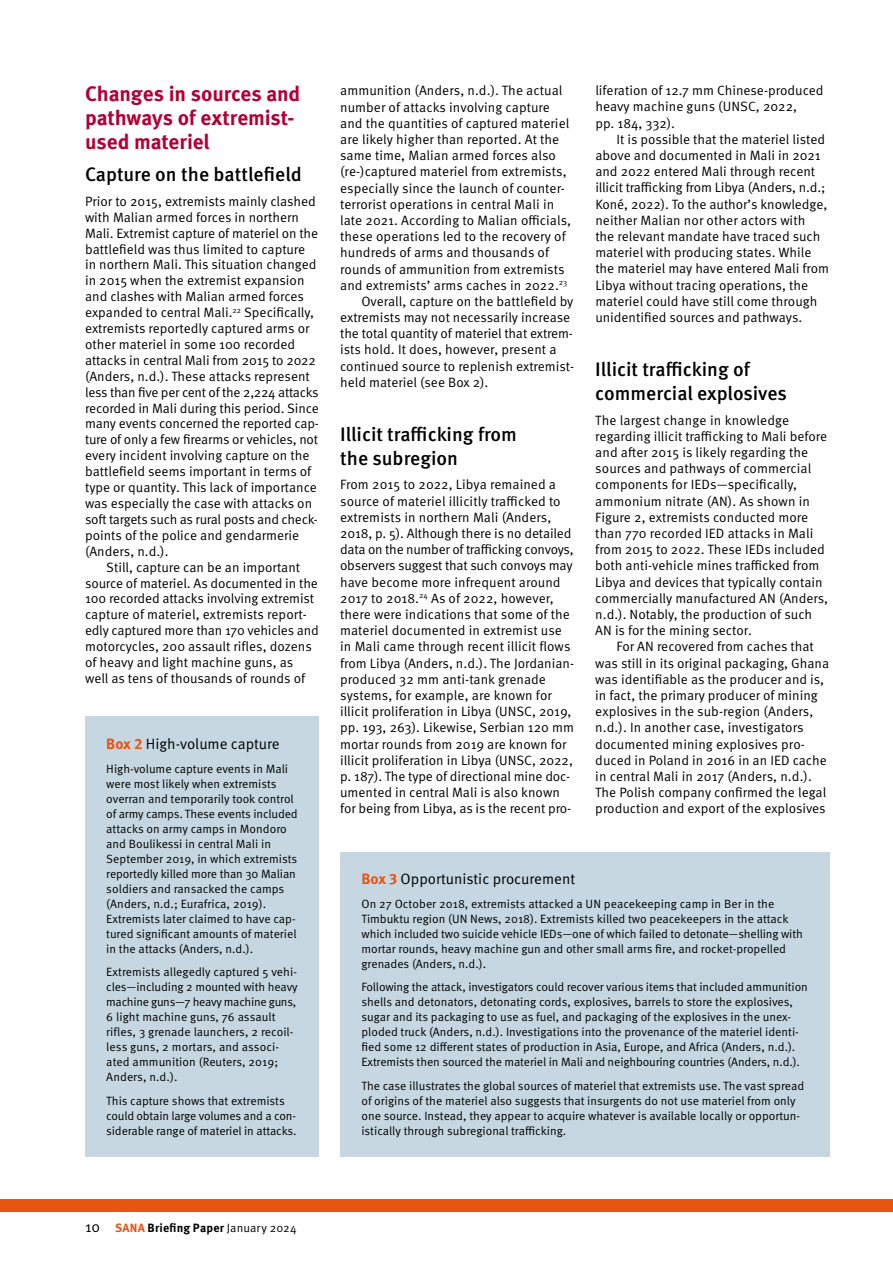
<style>
.page{position:relative;width:893px;height:1263px;background:#fff}
.page>*{position:absolute;margin:0;border:0;box-sizing:border-box;transform-origin:0 0}
.t1{font:700 21px/24px "Meta Pro";letter-spacing:-.005em;color:#b10035}
.t2{font:500 19.5px/24px "Meta Pro";color:#000}
.t3{font:15px "Meta Pro Norm";color:#000}
.t4{font:13.5px/16.2px "Meta Pro Norm";color:#000}
.t5{font:12px/15px "Meta Pro Norm";letter-spacing:-.005em;color:#000}
.t6{font:700 12px "Meta Pro";letter-spacing:.02em;color:#000}
.s1{font-family:"Meta Pro";font-weight:700;color:#e85412}
.s2{font-family:"Meta Pro Norm";font-weight:400;font-size:15px}
.s3{color:#e85412}
.s4{font-family:"Meta Pro Norm";font-weight:400}
</style>
<div class="page">
<div style="left:0;top:1199px;width:893px;height:13px;background:#e85412"></div>
<div style="left:85px;top:716px;width:234px;height:441px;background:#c6d7e1"></div>
<div style="left:340px;top:852px;width:489px;height:305px;background:#c6d7e1"></div>
<h1 class="t1" style="left:85px;top:80px;width:217px">Changes in sources and pathways of extremist&shy;used materiel</h1>
<h2 class="t2" style="left:85px;top:161px;width:218px">Capture on the battlefield</h2>
<p class="t4" style="left:85px;top:192px;width:235px">Prior to 2015, extremists mainly clashed with Malian armed forces in northern Mali. Extremist capture of materiel on the battlefield was thus limited to capture in northern Mali. This situation changed in 2015 when the extremist expansion and clashes with Malian armed forces expanded to central Mali.<sup>22</sup> Specifically, extremists reportedly captured arms or other materiel in some 100 recorded attacks in central Mali from 2015 to 2022 (Anders, n.d.). These attacks represent less than five per cent of the 2,224 attacks recorded in Mali during this period. Since many events concerned the reported cap&shy;ture of only a few firearms or vehicles, not every incident involving capture on the battlefield seems important in terms of type or quantity. This lack of importance was especially the case with attacks on soft targets such as rural posts and check&shy;points of the police and gendarmerie (Anders, n.d.).</p>
<p class="t4" style="left:85px;top:558px;width:235px;text-indent:21px">Still, capture can be an important source of materiel. As documented in the 100 recorded attacks involving extremist capture of materiel, extremists report&shy;edly captured more than 170 vehicles and motorcycles, 200 assault rifles, dozens of heavy and light machine guns, as well as tens of thousands of rounds of</p>
<p class="t3" style="left:106px;top:732px;width:175px"><span class="s1">Box 2</span> High-volume capture</p>
<p class="t5" style="left:106px;top:760px;width:193px">High-volume capture events in Mali were most likely when extremists overran and temporarily took control of army camps. These events included attacks on army camps in Mondoro and Boulikessi in central Mali in September 2019, in which extremists reportedly killed more than 30 Malian soldiers and ransacked the camps (Anders, n.d.; Eurafrica, 2019).<br>Extremists later claimed to have cap&shy;tured significant amounts of materiel in the attacks (Anders, n.d.).</p>
<p class="t5" style="left:106px;top:964px;width:193px">Extremists allegedly captured 5 vehi&shy;cles—including 2 mounted with heavy machine guns—7 heavy machine guns,<br>6 light machine guns, 76 assault rifles, 3 grenade launchers, 2 recoil&shy;less guns, 2 mortars, and associ&shy;ated ammunition (Reuters, 2019;<br>Anders, n.d.).</p>
<p class="t5" style="left:106px;top:1092px;width:192px">This capture shows that extremists could obtain large volumes and a con&shy;siderable range of materiel in attacks.</p>
<p class="t4" style="left:340px;top:82px;width:224px">ammunition (Anders, n.d.). The actual</p>
<p class="t4" style="left:340px;top:98px;width:211px">number of attacks involving capture</p>
<p class="t4" style="left:340px;top:114px;width:231px">and the quantities of captured materiel</p>
<p class="t4" style="left:340px;top:130px;width:221px">are likely higher than reported. At the</p>
<p class="t4" style="left:340px;top:146px;width:217px">same time, Malian armed forces also</p>
<p class="t4" style="left:340px;top:163px;width:228px">(re-)captured materiel from extremists,</p>
<p class="t4" style="left:340px;top:179px;width:226px">especially since the launch of counter-</p>
<p class="t4" style="left:340px;top:195px;width:216px">terrorist operations in central Mali in</p>
<p class="t4" style="left:340px;top:211px;width:233px">late 2021. According to Malian officials,</p>
<p class="t4" style="left:340px;top:227px;width:227px">these operations led to the recovery of</p>
<p class="t4" style="left:340px;top:244px;width:210px">hundreds of arms and thousands of</p>
<p class="t4" style="left:340px;top:260px;width:226px">rounds of ammunition from extremists</p>
<p class="t4" style="left:340px;top:276px;width:229px">and extremists’ arms caches in 2022.<sup>23</sup></p>
<p class="t4" style="left:361px;top:292px;width:214px">Overall, capture on the battlefield by</p>
<p class="t4" style="left:340px;top:308px;width:232px">extremists may not necessarily increase</p>
<p class="t4" style="left:340px;top:325px;width:234px">the total quantity of materiel that extrem-</p>
<p class="t4" style="left:340px;top:341px;width:218px">ists hold. It does, however, present a</p>
<p class="t4" style="left:340px;top:357px;width:235px">continued source to replenish extremist-</p>
<p class="t4" style="left:340px;top:373px;width:150px">held materiel (see Box 2).</p>
<h2 class="t2" style="left:340px;top:421px;width:178px">Illicit trafficking from the subregion</h2>
<p class="t4" style="left:340px;top:476px;width:235px">From 2015 to 2022, Libya remained a source of materiel illicitly trafficked to extremists in northern Mali (Anders, 2018, p. 5). Although there is no detailed data on the number of trafficking convoys, observers suggest that such convoys may have become more infrequent around 2017 to 2018.<sup>24</sup> As of 2022, however, there were indications that some of the materiel documented in extremist use in Mali came through recent illicit flows from Libya (Anders, n.d.). The Jordanian&shy;produced 32 mm anti-tank grenade systems, for example, are known for illicit proliferation in Libya (UNSC, 2019, pp. 193, 263). Likewise, Serbian 120 mm mortar rounds from 2019 are known for illicit proliferation in Libya (UNSC, 2022, p. 187). The type of directional mine doc&shy;umented in central Mali is also known for being from Libya, as is the recent pro-</p>
<p class="t4" style="left:595px;top:82px;width:230px">liferation of 12.7 mm Chinese-produced heavy machine guns (UNSC, 2022,<br>pp. 184, 332).</p>
<p class="t4" style="left:595px;top:130px;width:235px;text-indent:21px">It is possible that the materiel listed above and documented in Mali in 2021 and 2022 entered Mali through recent illicit trafficking from Libya (Anders, n.d.; Koné, 2022). To the author’s knowledge, neither Malian nor other actors with<br>the relevant mandate have traced such materiel with producing states. While the materiel may have entered Mali from Libya without tracing operations, the materiel could have still come through unidentified sources and pathways.</p>
<h2 class="t2" style="left:595px;top:356px;width:193px">Illicit trafficking of commercial explosives</h2>
<p class="t4" style="left:595px;top:411px;width:234px">The largest change in knowledge regarding illicit trafficking to Mali before and after 2015 is likely regarding the sources and pathways of commercial components for IEDs—specifically, ammonium nitrate (AN). As shown in Figure 2, extremists conducted more than 770 recorded IED attacks in Mali from 2015 to 2022. These IEDs included both anti-vehicle mines trafficked from Libya and devices that typically contain commercially manufactured AN (Anders, n.d.). Notably, the production of such AN is for the mining sector.</p>
<p class="t4" style="left:595px;top:638px;width:235px;text-indent:21px">For AN recovered from caches that was still in its original packaging, Ghana was identifiable as the producer and is, in fact, the primary producer of mining explosives in the sub-region (Anders, n.d.). In another case, investigators documented mining explosives pro&shy;duced in Poland in 2016 in an IED cache in central Mali in 2017 (Anders, n.d.).<br>The Polish company confirmed the legal production and export of the explosives</p>
<p class="t3" style="left:361px;top:868px;width:215px"><span class="s1">Box 3</span> Opportunistic procurement</p>
<p class="t5" style="left:361px;top:895px;width:443px">On 27 October 2018, extremists attacked a UN peacekeeping camp in Ber in the Timbuktu region (UN News, 2018). Extremists killed two peacekeepers in the attack which included two suicide vehicle IEDs—one of which failed to detonate—shelling with mortar rounds, heavy machine gun and other small arms fire, and rocket-propelled grenades (Anders, n.d.).</p>
<p class="t5" style="left:361px;top:979px;width:448px">Following the attack, investigators could recover various items that included ammunition shells and detonators, detonating cords, explosives, barrels to store the explosives, sugar and its packaging to use as fuel, and packaging of the explosives in the unex&shy;ploded truck (Anders, n.d.). Investigations into the provenance of the materiel identi&shy;fied some 12 different states of production in Asia, Europe, and Africa (Anders, n.d.).<br>Extremists then sourced the materiel in Mali and neighbouring countries (Anders, n.d.).</p>
<p class="t5" style="left:361px;top:1077px;width:444px">The case illustrates the global sources of materiel that extremists use. The vast spread of origins of the materiel also suggests that insurgents do not use materiel from only one source. Instead, they appear to acquire whatever is available locally or opportun&shy;istically through subregional trafficking.</p>
<p class="t6" style="left:85px;top:1218px;width:213px"><span class="s2">10</span> <span class="s3">SANA</span> Briefing Paper <span class="s4">January 2024</span></p>
</div>
